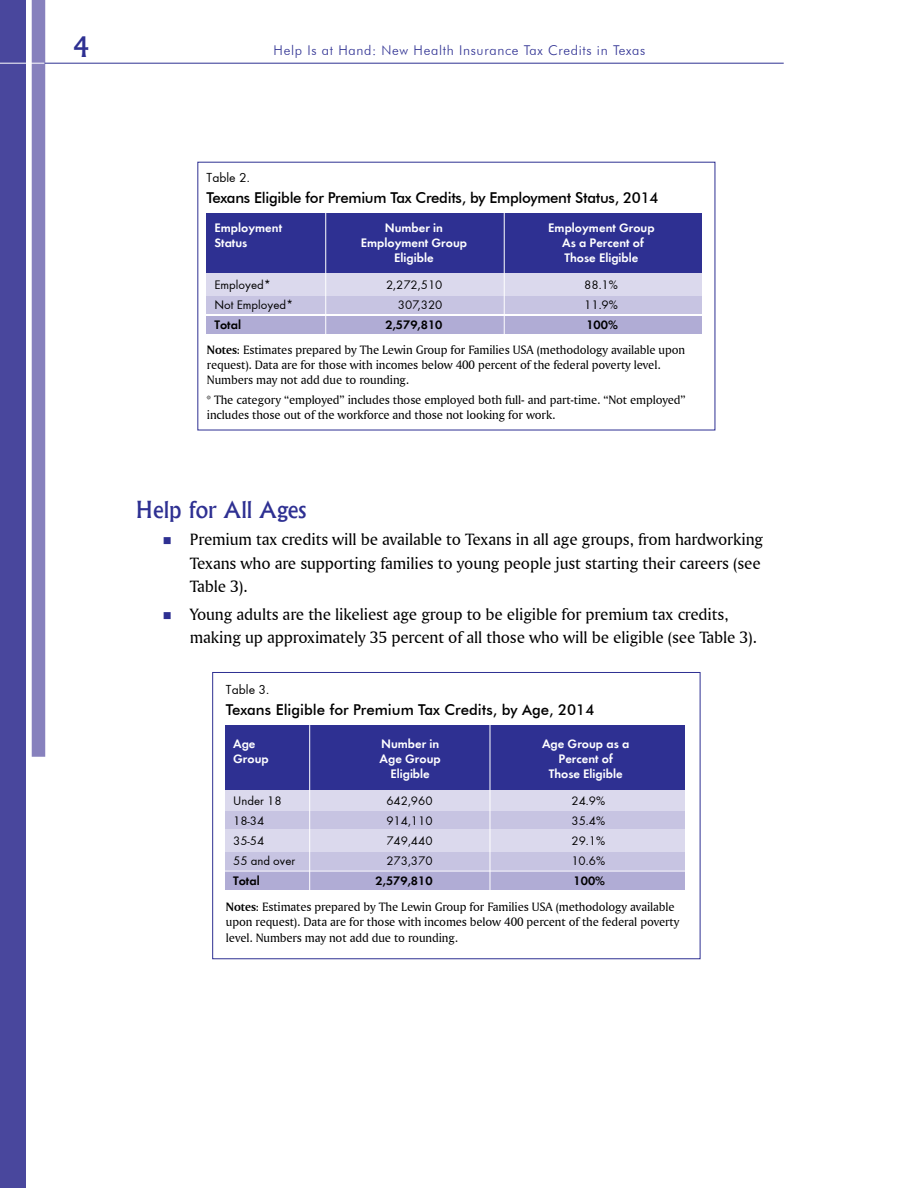
<style>
.page{position:relative;width:918px;height:1188px;background:#fff}
.page>*{position:absolute;margin:0;border:0;box-sizing:border-box;transform-origin:0 0}
.t1{font:500 27px "Albertus";color:#2e3092}
.t2{font:500 22.5px "Albertus";color:#2e3092}
.t3{font:17.25px/23.2px "Amerigo BT Roman A";letter-spacing:-.01em;color:#000}
.t4{font:500 15px "Futura BT";letter-spacing:-.02em;color:#000}
.t5{font:500 15px "Futura BT";color:#000}
.t6{font:300 13.5px "Futura BT";letter-spacing:.05em;color:#2e3092}
.t7{font:13.5px "Function";color:#000}
.t8{font:12.75px/15.3px "Amerigo BT Roman A";letter-spacing:-.01em;color:#000}
.t9{font:700 12.75px "Function";color:#fff}
.t10{font:12.75px "Function";color:#000}
.t11{font:700 12.75px "Function";color:#000}
.s1{font-family:"Amerigo BT Bold A"}
</style>
<div class="page">
<div style="left:207px;top:272px;width:495px;height:41px;background:#dbd9ed"></div>
<div style="left:207px;top:213px;width:495px;height:60px;background:#2e3092"></div>
<div style="left:207px;top:296px;width:495px;height:18px;background:#c7c4e2"></div>
<div style="left:207px;top:316px;width:495px;height:18px;background:#b0acd5"></div>
<hr style="left:325px;top:210px;width:1px;height:131px;background:#fff">
<hr style="left:504px;top:210px;width:1px;height:131px;background:#fff">
<div style="left:212px;top:672px;width:488px;height:287px;border:1px solid #2e3092"></div>
<div style="left:226px;top:725px;width:459px;height:65px;background:#2e3092"></div>
<div style="left:226px;top:790px;width:459px;height:100px;background:#dbd9ed"></div>
<div style="left:226px;top:811px;width:459px;height:18px;background:#c7c4e2"></div>
<div style="left:226px;top:852px;width:459px;height:18px;background:#c7c4e2"></div>
<div style="left:226px;top:872px;width:459px;height:18px;background:#b0acd5"></div>
<hr style="left:309px;top:725px;width:1px;height:172px;background:#fff">
<hr style="left:490px;top:720px;width:1px;height:172px;background:#fff">
<div style="left:0;top:0;width:26px;height:1188px;background:#49479d"></div>
<div style="left:32px;top:0;width:13px;height:757px;background:#8781bd"></div>
<hr style="left:44px;top:63px;width:740px;height:1px;background:#2e3092">
<hr style="left:0;top:63px;width:44px;height:1px;background:#fff">
<h1 class="t1" style="left:72px;top:30px;width:18px">4</h1>
<p class="t6" style="left:274px;top:42px;width:373px">Help Is at Hand: New Health Insurance Tax Credits in Texas</p>
<p class="t7" style="left:207px;top:170px;width:45px">Table 2.</p>
<p class="t4" style="left:207px;top:189px;width:453px">Texans Eligible for Premium Tax Credits, by Employment Status, 2014</p>
<p class="t9" style="left:214px;top:220px;width:69px">Employment</p>
<p class="t9" style="left:385px;top:220px;width:60px">Number in</p>
<p class="t9" style="left:548px;top:220px;width:108px">Employment Group</p>
<p class="t9" style="left:214px;top:235px;width:34px">Status</p>
<p class="t9" style="left:361px;top:235px;width:108px">Employment Group</p>
<p class="t9" style="left:562px;top:235px;width:83px">As a Percent of</p>
<p class="t9" style="left:394px;top:250px;width:41px">Eligible</p>
<p class="t9" style="left:564px;top:250px;width:75px">Those Eligible</p>
<p class="t10" style="left:214px;top:278px;width:58px">Employed*</p>
<p class="t10" style="left:386px;top:278px;width:58px">2,272,510</p>
<p class="t10" style="left:584px;top:278px;width:35px">88.1%</p>
<p class="t10" style="left:214px;top:298px;width:81px">Not Employed*</p>
<p class="t10" style="left:398px;top:298px;width:46px">307,320</p>
<p class="t10" style="left:584px;top:298px;width:35px">11.9%</p>
<p class="t11" style="left:214px;top:317px;width:28px">Total</p>
<p class="t11" style="left:385px;top:317px;width:58px">2,579,810</p>
<p class="t11" style="left:586px;top:317px;width:33px">100%</p>
<p class="t8" style="left:207px;top:342px;width:480px"><span class="s1">Notes</span>: Estimates prepared by The Lewin Group for Families USA (methodology available upon request). Data are for those with incomes below 400 percent of the federal poverty level.<br>Numbers may not add due to rounding.</p>
<p class="t8" style="left:207px;top:392px;width:480px">* The category “employed” includes those employed both full- and part-time. “Not employed” includes those out of the workforce and those not looking for work.</p>
<h2 class="t2" style="left:136px;top:495px;width:172px">Help for All Ages</h2>
<h3 class="t3" style="left:190px;top:528px;width:575px">Premium tax credits will be available to Texans in all age groups, from hardworking<br>Texans who are supporting families to young people just starting their careers (see<br>Table 3).</h3>
<h3 class="t3" style="left:190px;top:602px;width:569px">Young adults are the likeliest age group to be eligible for premium tax credits, making up approximately 35 percent of all those who will be eligible (see Table 3).</h3>
<p class="t7" style="left:226px;top:682px;width:45px">Table 3.</p>
<p class="t5" style="left:226px;top:700px;width:370px">Texans Eligible for Premium Tax Credits, by Age, 2014</p>
<p class="t9" style="left:233px;top:736px;width:24px">Age</p>
<p class="t9" style="left:381px;top:736px;width:60px">Number in</p>
<p class="t9" style="left:542px;top:736px;width:89px">Age Group as a</p>
<p class="t9" style="left:233px;top:751px;width:37px">Group</p>
<p class="t9" style="left:380px;top:751px;width:63px">Age Group</p>
<p class="t9" style="left:559px;top:751px;width:56px">Percent of</p>
<p class="t9" style="left:390px;top:766px;width:41px">Eligible</p>
<p class="t9" style="left:549px;top:766px;width:75px">Those Eligible</p>
<p class="t10" style="left:233px;top:794px;width:50px">Under 18</p>
<p class="t10" style="left:386px;top:794px;width:48px">642,960</p>
<p class="t10" style="left:571px;top:794px;width:35px">24.9%</p>
<p class="t10" style="left:233px;top:814px;width:33px">18-34</p>
<p class="t10" style="left:386px;top:814px;width:48px">914,110</p>
<p class="t10" style="left:571px;top:814px;width:35px">35.4%</p>
<p class="t10" style="left:233px;top:834px;width:33px">35-54</p>
<p class="t10" style="left:386px;top:834px;width:48px">749,440</p>
<p class="t10" style="left:571px;top:834px;width:35px">29.1%</p>
<p class="t10" style="left:233px;top:853px;width:64px">55 and over</p>
<p class="t10" style="left:386px;top:853px;width:48px">273,370</p>
<p class="t10" style="left:571px;top:853px;width:35px">10.6%</p>
<p class="t11" style="left:233px;top:873px;width:28px">Total</p>
<p class="t11" style="left:376px;top:873px;width:58px">2,579,810</p>
<p class="t11" style="left:574px;top:873px;width:33px">100%</p>
<p class="t8" style="left:226px;top:899px;width:455px"><span class="s1">Notes</span>: Estimates prepared by The Lewin Group for Families USA (methodology available upon request). Data are for those with incomes below 400 percent of the federal poverty level. Numbers may not add due to rounding.</p>
</div>
